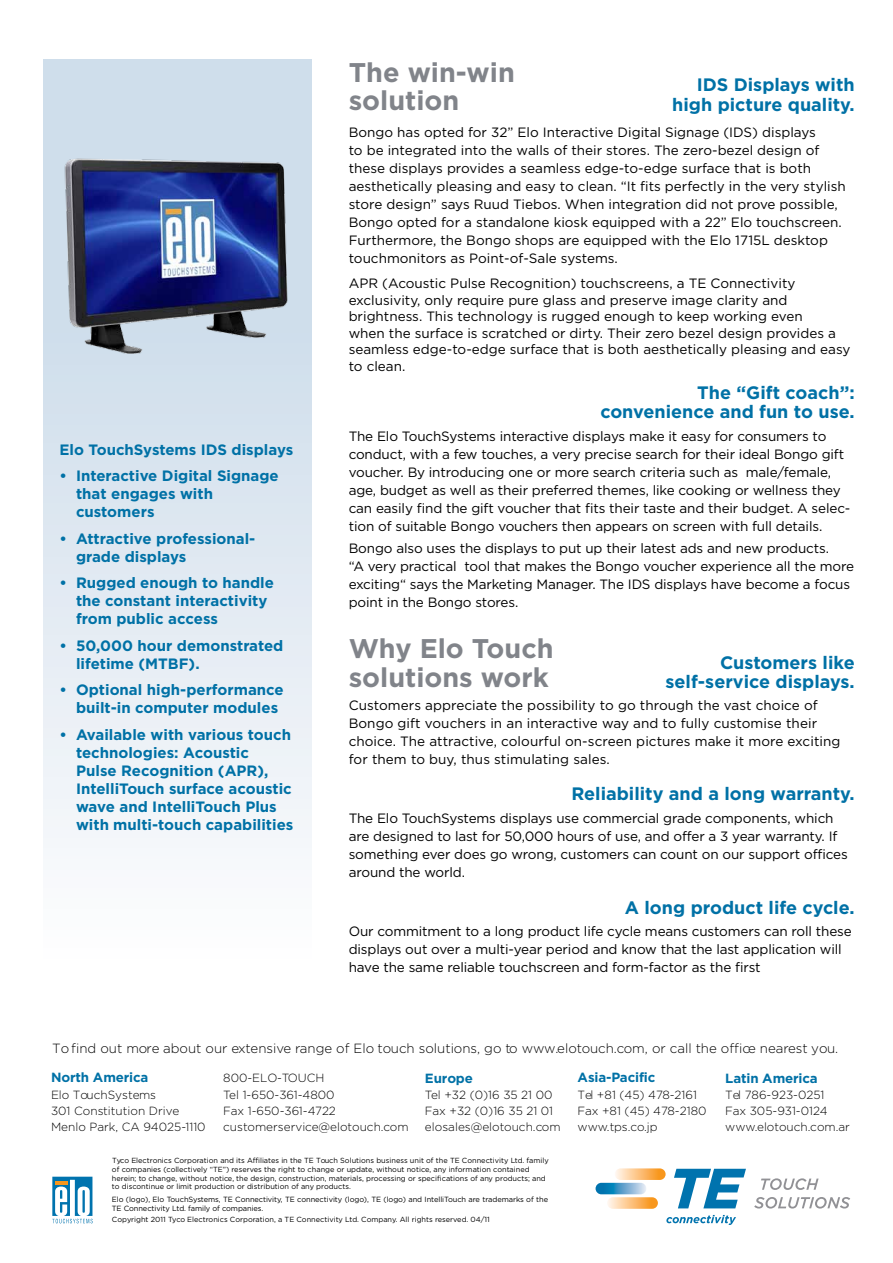
<style>
.page{position:relative;width:893px;height:1263px;background:#fff}
.page>*{position:absolute;margin:0;border:0;box-sizing:border-box;transform-origin:0 0}
.t1{font:700 27px/28.5px "Gotham";color:#81848a}
.t2{font:700 18px/19.5px "Gotham";color:#0071a6;text-align:right}
.t3{font:700 15px/18px "Gotham";color:#0071a6}
.t4{font:13.5px/18px "Gotham";letter-spacing:-.01em;color:#000}
.t5{font:300 13.35px "Gotham";color:#000}
.t6{font:700 13.35px "Gotham";color:#0071a6}
.t7{font:300 11.85px/16.2px "Gotham";color:#000}
.t8{font:7.5px/9px "Gotham";letter-spacing:-.01em;color:#000}
.t9{font:7.35px/8.9px "Gotham";color:#000}
</style>
<div class="page">
<svg style="left:44px;top:60px;width:268px;height:788px;background:#e0e9f1"></svg>
<img style="left:43px;top:139px;width:269px;height:227px">
<svg style="left:761px;top:1178px;width:58px;height:12px"></svg>
<svg style="left:754px;top:1197px;width:96px;height:11px"></svg>
<svg style="left:615px;top:1168px;width:51px;height:12px"></svg>
<svg style="left:607px;top:1197px;width:51px;height:12px"></svg>
<svg style="left:596px;top:1183px;width:50px;height:11px"></svg>
<svg style="left:674px;top:1169px;width:72px;height:39px"></svg>
<svg style="left:666px;top:1215px;width:70px;height:10px"></svg>
<div style="left:51px;top:1175px;width:43px;height:49px;background:#afd3e5"></div>
<svg style="left:52px;top:1177px;width:41px;height:46px;background:#90c2db"></svg>
<hr style="left:82px;top:1190px;width:3px;height:23px;background:#0073ae">
<hr style="left:55px;top:1181px;width:12px;height:4px;background:#f8971d">
<p class="t3" style="left:60px;top:440px;width:235px">Elo TouchSystems IDS displays</p>
<p class="t3" style="left:76px;top:466px;width:204px;text-indent:-16px">• Interactive Digital Signage that engages with customers</p>
<p class="t3" style="left:76px;top:529px;width:181px;text-indent:-16px">• Attractive professional&shy;grade displays</p>
<p class="t3" style="left:76px;top:573px;width:199px;text-indent:-16px">• Rugged enough to handle the constant interactivity from public access</p>
<p class="t3" style="left:76px;top:636px;width:209px;text-indent:-16px">• 50,000 hour demonstrated lifetime (MTBF).</p>
<p class="t3" style="left:76px;top:680px;width:209px;text-indent:-16px">• Optional high-performance built-in computer modules</p>
<p class="t3" style="left:76px;top:725px;width:219px;text-indent:-16px">• Available with various touch technologies: Acoustic<br>Pulse Recognition (APR),<br>IntelliTouch surface acoustic wave and IntelliTouch Plus with multi-touch capabilities</p>
<h1 class="t1" style="left:349px;top:57px;width:168px">The win-win solution</h1>
<h2 class="t2" style="left:672px;top:75px;width:184px">IDS Displays with high picture quality.</h2>
<p class="t4" style="left:349px;top:123px;width:499px">Bongo has opted for 32” Elo Interactive Digital Signage (IDS) displays<br>to be integrated into the walls of their stores. The zero-bezel design of these displays provides a seamless edge-to-edge surface that is both aesthetically pleasing and easy to clean. “It fits perfectly in the very stylish store design” says Ruud Tiebos. When integration did not prove possible, Bongo opted for a standalone kiosk equipped with a 22” Elo touchscreen.<br>Furthermore, the Bongo shops are equipped with the Elo 1715L desktop touchmonitors as Point-of-Sale systems.</p>
<p class="t4" style="left:349px;top:275px;width:503px;line-height:16.5px">APR (Acoustic Pulse Recognition) touchscreens, a TE Connectivity exclusivity, only require pure glass and preserve image clarity and brightness. This technology is rugged enough to keep working even<br>when the surface is scratched or dirty. Their zero bezel design provides a seamless edge-to-edge surface that is both aesthetically pleasing and easy to clean.</p>
<h2 class="t2" style="left:600px;top:382px;width:256px">The “Gift coach”: convenience and fun to use.</h2>
<p class="t4" style="left:349px;top:427px;width:503px">The Elo TouchSystems interactive displays make it easy for consumers to conduct, with a few touches, a very precise search for their ideal Bongo gift voucher. By introducing one or more search criteria such as male/female, age, budget as well as their preferred themes, like cooking or wellness they can easily find the gift voucher that fits their taste and their budget. A selec&shy;tion of suitable Bongo vouchers then appears on screen with full details.</p>
<p class="t4" style="left:349px;top:539px;width:507px">Bongo also uses the displays to put up their latest ads and new products.<br>“A very practical tool that makes the Bongo voucher experience all the more exciting“ says the Marketing Manager. The IDS displays have become a focus point in the Bongo stores.</p>
<h1 class="t1" style="left:349px;top:634px;width:206px">Why Elo Touch solutions work</h1>
<h2 class="t2" style="left:666px;top:652px;width:191px">Customers like self-service displays.</h2>
<p class="t4" style="left:349px;top:696px;width:493px">Customers appreciate the possibility to go through the vast choice of Bongo gift vouchers in an interactive way and to fully customise their choice. The attractive, colourful on-screen pictures make it more exciting for them to buy, thus stimulating sales.</p>
<h2 class="t2" style="left:571px;top:784px;width:285px">Reliability and a long warranty.</h2>
<p class="t4" style="left:349px;top:808px;width:501px">The Elo TouchSystems displays use commercial grade components, which are designed to last for 50,000 hours of use, and offer a 3 year warranty. If something ever does go wrong, customers can count on our support offices around the world.</p>
<h2 class="t2" style="left:625px;top:897px;width:231px">A long product life cycle.</h2>
<p class="t4" style="left:349px;top:922px;width:505px">Our commitment to a long product life cycle means customers can roll these displays out over a multi-year period and know that the last application will have the same reliable touchscreen and form-factor as the first</p>
<p class="t5" style="left:52px;top:1041px;width:787px">To find out more about our extensive range of Elo touch solutions, go to www.elotouch.com, or call the office nearest you.</p>
<p class="t6" style="left:51px;top:1070px;width:99px">North America</p>
<p class="t7" style="left:51px;top:1086px;width:156px">Elo TouchSystems<br>301 Constitution Drive<br>Menlo Park, CA 94025-1110</p>
<p class="t6" style="left:578px;top:1070px;width:79px">Asia-Pacific</p>
<p class="t7" style="left:578px;top:1086px;width:130px">Tel +81 (45) 478-2161<br>Fax +81 (45) 478-2180 www.tps.co.jp</p>
<p class="t6" style="left:725px;top:1070px;width:94px">Latin America</p>
<p class="t7" style="left:725px;top:1086px;width:126px">Tel 786-923-0251<br>Fax 305-931-0124 www.elotouch.com.ar</p>
<p class="t6" style="left:425px;top:1070px;width:49px">Europe</p>
<p class="t7" style="left:425px;top:1086px;width:137px">Tel +32 (0)16 35 21 00<br>Fax +32 (0)16 35 21 01 elosales@elotouch.com</p>
<p class="t7" style="left:223px;top:1070px;width:187px">800-ELO-TOUCH<br>Tel 1-650-361-4800<br>Fax 1-650-361-4722 customerservice@elotouch.com</p>
<p class="t9" style="left:112px;top:1156px;width:438px">Tyco Electronics Corporation and its Affiliates in the TE Touch Solutions business unit of the TE Connectivity Ltd. family of companies (collectively “TE”) reserves the right to change or update, without notice, any information contained herein; to change, without notice, the design, construction, materials, processing or specifications of any products; and to discontinue or limit production or distribution of any products.</p>
<p class="t9" style="left:112px;top:1215px;width:379px">Copyright 2011 Tyco Electronics Corporation, a TE Connectivity Ltd. Company. All rights reserved. 04/11</p>
<p class="t8" style="left:112px;top:1195px;width:438px">Elo (logo), Elo TouchSystems, TE Connectivity, TE connectivity (logo), TE (logo) and IntelliTouch are trademarks of the<br>TE Connectivity Ltd. family of companies.</p>
</div>
